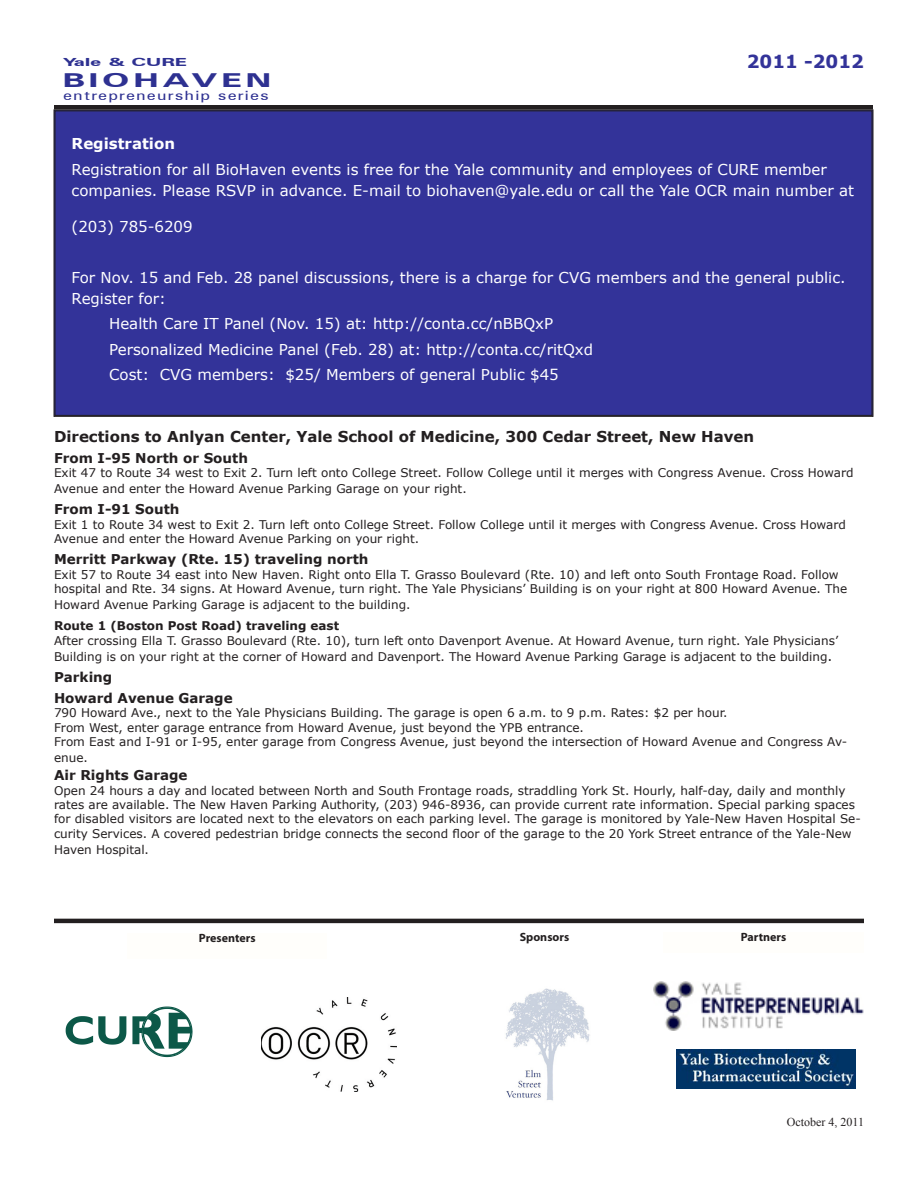
<style>
.page{position:relative;width:918px;height:1188px;background:#fff}
.page>*{position:absolute;margin:0;border:0;box-sizing:border-box;transform-origin:0 0}
.t1{font:700 19.2px "Swiss 742 SWC";letter-spacing:.1em;color:#2e3191;scale:1.88 1}
.t2{font:700 18px "Verdana";color:#339}
.t3{font:15px/21px "Verdana";color:#fff}
.t4{font:700 15px "Verdana";color:#231f20}
.t5{font:700 15px "Verdana";color:#fff}
.t6{font:700 13.5px "Verdana";color:#231f20}
.t7{font:12.75px "Swiss 742 SWC";letter-spacing:.075em;color:#2e3191;scale:1.3 1}
.t8{font:12px/14.4px "Verdana";color:#231f20}
.t9{font:700 12px "Verdana";color:#231f20}
.t10{font:700 12px "Myriad";color:#231f20}
.t11{font:12px "Times New Roman";color:#231f20}
.t12{font:700 11.25px "Swiss 742 SWC";color:#2e3191;scale:1.88 1}
.s1{font-size:13.5px}
</style>
<div class="page">
<div style="left:53px;top:109px;width:821px;height:308px;background:#339"></div>
<div style="left:54px;top:105px;width:819px;height:5px;background:#231f20"></div>
<img style="left:676px;top:1049px;width:180px;height:39px">
<hr style="left:54px;top:919px;width:810px;height:4px;background:#231f20">
<div style="left:128px;top:933px;width:199px;height:25px;background:#fffefb"></div>
<div style="left:663px;top:932px;width:201px;height:20px;background:#fffefb"></div>
<svg style="left:66px;top:1016px;width:60px;height:29px"></svg>
<svg style="left:132px;top:1007px;width:61px;height:50px"></svg>
<img style="left:261px;top:998px;width:135px;height:93px">
<img style="left:505px;top:988px;width:85px;height:113px">
<img style="left:654px;top:981px;width:210px;height:50px">
<p class="t12" style="left:63px;top:54px;width:68px">Yale &amp; CURE</p>
<p class="t1" style="left:62px;top:68px;width:113px">BIOHAVEN</p>
<p class="t7" style="left:63px;top:88px;width:160px">entrepreneurship series</p>
<p class="t2" style="left:747px;top:48px;width:119px">2011 -2012</p>
<p class="t5" style="left:72px;top:133px;width:105px">Registration</p>
<p class="t3" style="left:72px;top:159px;width:784px">Registration for all BioHaven events is free for the Yale community and employees of CURE member companies. Please RSVP in advance. E-mail to biohaven@yale.edu or call the Yale OCR main number at</p>
<p class="t3" style="left:72px;top:216px;width:123px">(203) 785-6209</p>
<p class="t3" style="left:72px;top:267px;width:776px">For Nov. 15 and Feb. 28 panel discussions, there is a charge for CVG members and the general public.<br>Register for:</p>
<p class="t3" style="left:109px;top:313px;width:446px">Health Care IT Panel (Nov. 15) at: http://conta.cc/nBBQxP</p>
<p class="t3" style="left:109px;top:339px;width:485px">Personalized Medicine Panel (Feb. 28) at: http://conta.cc/ritQxd</p>
<p class="t3" style="left:109px;top:364px;width:451px">Cost: CVG members: $25/ Members of general Public $45</p>
<p class="t4" style="left:54px;top:426px;width:702px">Directions to Anlyan Center, Yale School of Medicine, 300 Cedar Street, New Haven</p>
<p class="t6" style="left:54px;top:448px;width:195px">From I-95 North or South</p>
<p class="t8" style="left:54px;top:465px;width:801px;line-height:16.2px">Exit 47 to Route 34 west to Exit 2. Turn left onto College Street. Follow College until it merges with Congress Avenue. Cross Howard<br>Avenue and enter the Howard Avenue Parking Garage on your right.</p>
<p class="t6" style="left:54px;top:500px;width:127px">From I-91 South</p>
<p class="t8" style="left:54px;top:517px;width:794px">Exit 1 to Route 34 west to Exit 2. Turn left onto College Street. Follow College until it merges with Congress Avenue. Cross Howard<br>Avenue and enter the Howard Avenue Parking on your right.</p>
<p class="t6" style="left:54px;top:550px;width:316px">Merritt Parkway (Rte. 15) traveling north</p>
<p class="t8" style="left:54px;top:567px;width:795px">Exit 57 to Route 34 east into New Haven. Right onto Ella T. Grasso Boulevard (Rte. 10) and left onto South Frontage Road. Follow hospital and Rte. 34 signs. At Howard Avenue, turn right. The Yale Physicians’ Building is on your right at 800 Howard Avenue. The</p>
<p class="t8" style="left:54px;top:597px;width:358px">Howard Avenue Parking Garage is adjacent to the building.</p>
<p class="t9" style="left:54px;top:617px;width:287px">Route 1 (Boston Post Road) traveling east</p>
<p class="t8" style="left:54px;top:632px;width:786px;line-height:16.2px">After crossing Ella T. Grasso Boulevard (Rte. 10), turn left onto Davenport Avenue. At Howard Avenue, turn right. Yale Physicians’<br>Building is on your right at the corner of Howard and Davenport. The Howard Avenue Parking Garage is adjacent to the building<span class="s1">.</span></p>
<p class="t6" style="left:54px;top:667px;width:60px">Parking</p>
<p class="t6" style="left:54px;top:688px;width:180px">Howard Avenue Garage</p>
<p class="t8" style="left:54px;top:705px;width:675px">790 Howard Ave., next to the Yale Physicians Building. The garage is open 6 a.m. to 9 p.m. Rates: $2 per hour.</p>
<p class="t8" style="left:54px;top:720px;width:531px">From West, enter garage entrance from Howard Avenue, just beyond the YPB entrance.</p>
<p class="t8" style="left:54px;top:733px;width:795px;line-height:16.2px">From East and I-91 or I-95, enter garage from Congress Avenue, just beyond the intersection of Howard Avenue and Congress Av&shy;enue.</p>
<p class="t6" style="left:54px;top:766px;width:135px">Air Rights Garage</p>
<p class="t8" style="left:54px;top:783px;width:808px">Open 24 hours a day and located between North and South Frontage roads, straddling York St. Hourly, half-day, daily and monthly rates are available. The New Haven Parking Authority, (203) 946-8936, can provide current rate information. Special parking spaces for disabled visitors are located next to the elevators on each parking level. The garage is monitored by Yale-New Haven Hospital Se&shy;curity Services. A covered pedestrian bridge connects the second floor of the garage to the 20 York Street entrance of the Yale-New</p>
<p class="t8" style="left:54px;top:842px;width:97px">Haven Hospital.</p>
<p class="t10" style="left:199px;top:932px;width:58px">Presenters</p>
<p class="t10" style="left:520px;top:931px;width:51px">Sponsors</p>
<p class="t10" style="left:741px;top:931px;width:47px">Partners</p>
<p class="t11" style="left:787px;top:1114px;width:79px">October 4, 2011</p>
</div>
